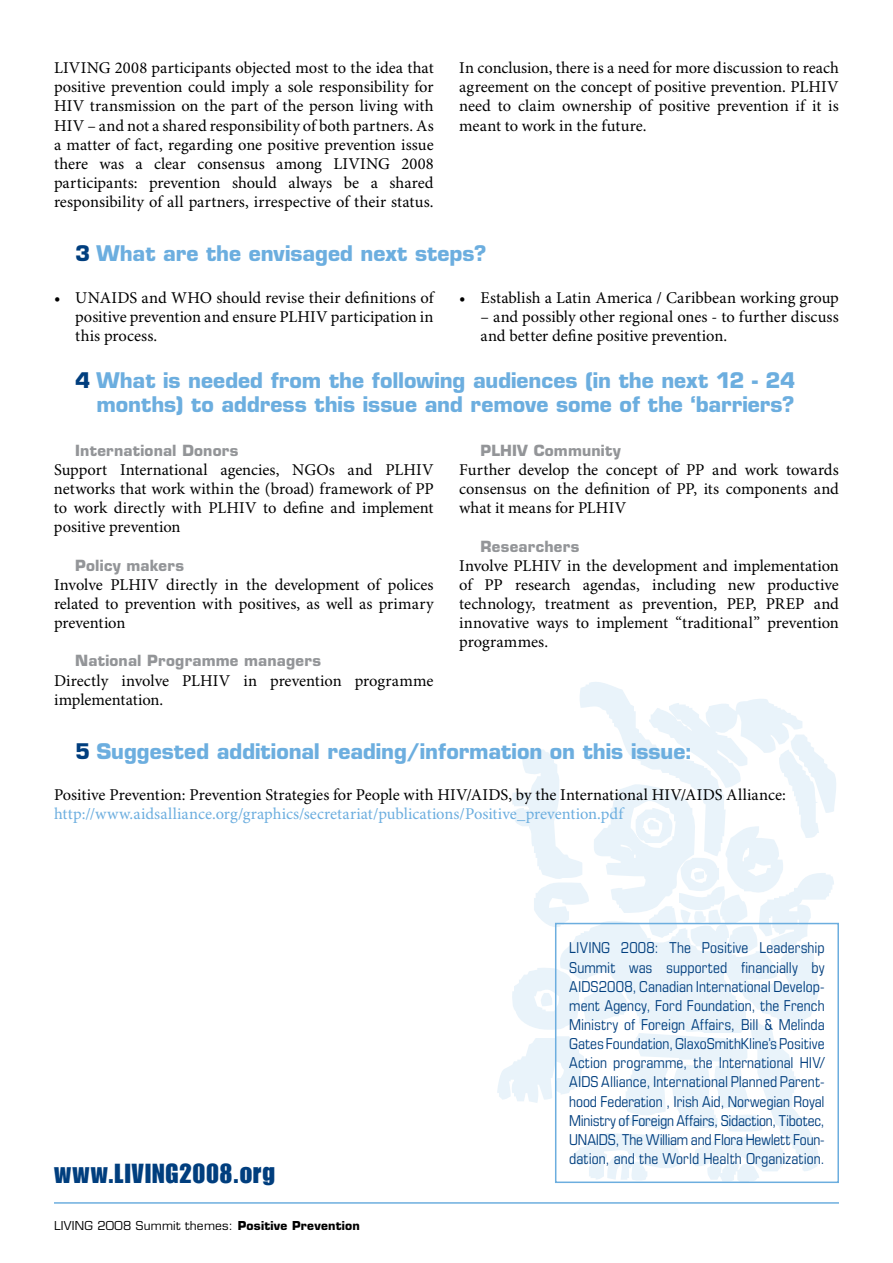
<style>
.page{position:relative;width:893px;height:1263px;background:#fff}
.page>*{position:absolute;margin:0;border:0;box-sizing:border-box;transform-origin:0 0}
.t1{font:27px "Impact LT Std";letter-spacing:.035em;color:#003e7e}
.t2{font:700 21px/24px "Eurostile LT Std";letter-spacing:-.005em;color:#6caedf;text-align:right}
.t3{font:16.5px/19.2px "Minion Pro";color:#000;text-align:justify}
.t4{font:16.5px "Minion Pro";color:#6caedf}
.t5{font:condensed 15px/19.2px "Eurostile LT Std";letter-spacing:.005em;color:#003e7e;text-align:justify}
.t6{font:700 15px "Eurostile LT Std";letter-spacing:.015em;color:#939598}
.t7{font:12px "Eurostile LT Std";letter-spacing:.02em;color:#000}
.s1{color:#003e7e}
.s2{font-weight:700}
</style>
<div class="page">
<svg style="left:497px;top:682px;width:342px;height:498px"></svg>
<hr style="left:54px;top:1202px;width:785px;height:2px;background:#6caedf">
<div style="left:555px;top:923px;width:284px;height:260px;border:2px solid #6caedf"></div>
<p class="t3" style="left:54px;top:59px;width:381px">LIVING 2008 participants objected most to the idea that positive prevention could imply a sole responsibility for HIV transmission on the part of the person living with HIV – and not a shared responsibility of both partners. As a matter of fact, regarding one positive prevention issue there was a clear consensus among LIVING 2008 participants: prevention should always be a shared responsibility of all partners, irrespective of their status.</p>
<p class="t3" style="left:459px;top:59px;width:381px">In conclusion, there is a need for more discussion to reach agreement on the concept of positive prevention. PLHIV need to claim ownership of positive prevention if it is meant to work in the future.</p>
<p class="t2" style="left:75px;top:241px;width:413px"><span class="s1">3</span> What are the envisaged next steps?</p>
<p class="t3" style="left:75px;top:289px;width:360px;text-indent:-21px">• UNAIDS and WHO should revise their definitions of positive prevention and ensure PLHIV participation in this process.</p>
<p class="t3" style="left:459px;top:289px;width:381px">• Establish a Latin America / Caribbean working group</p>
<p class="t3" style="left:480px;top:308px;width:360px">– and possibly other regional ones - to further discuss and better define positive prevention.</p>
<p class="t2" style="left:75px;top:368px;width:721px"><span class="s1">4</span> What is needed from the following audiences (in the next 12 - 24 months) to address this issue and remove some of the ‘barriers?</p>
<p class="t6" style="left:75px;top:441px;width:165px">International Donors</p>
<p class="t3" style="left:54px;top:461px;width:381px">Support International agencies, NGOs and PLHIV networks that work within the (broad) framework of PP to work directly with PLHIV to define and implement positive prevention</p>
<p class="t6" style="left:75px;top:556px;width:110px">Policy makers</p>
<p class="t3" style="left:54px;top:576px;width:381px">Involve PLHIV directly in the development of polices related to prevention with positives, as well as primary prevention</p>
<p class="t6" style="left:75px;top:651px;width:247px">National Programme managers</p>
<p class="t3" style="left:54px;top:671px;width:381px">Directly involve PLHIV in prevention programme implementation.</p>
<p class="t6" style="left:480px;top:441px;width:142px">PLHIV Community</p>
<p class="t3" style="left:459px;top:461px;width:381px">Further develop the concept of PP and work towards consensus on the definition of PP, its components and what it means for PLHIV</p>
<p class="t6" style="left:480px;top:537px;width:100px">Researchers</p>
<p class="t3" style="left:459px;top:556px;width:381px">Involve PLHIV in the development and implementation of PP research agendas, including new productive technology, treatment as prevention, PEP, PREP and innovative ways to implement “traditional” prevention programmes.</p>
<p class="t2" style="left:75px;top:739px;width:619px"><span class="s1">5</span> Suggested additional reading/information on this issue:</p>
<p class="t3" style="left:54px;top:786px;width:733px">Positive Prevention: Prevention Strategies for People with HIV/AIDS, by the International HIV/AIDS Alliance:</p>
<p class="t4" style="left:54px;top:804px;width:571px">http://www.aidsalliance.org/graphics/secretariat/publications/Positive_prevention.pdf</p>
<h1 class="t1" style="left:54px;top:1158px;width:222px">www.LIVING2008.org</h1>
<p class="t7" style="left:54px;top:1219px;width:307px">LIVING 2008 Summit themes: <span class="s2">Positive Prevention</span></p>
<p class="t5" style="left:569px;top:938px;width:257px">LIVING 2008: The Positive Leadership Summit was supported financially by AIDS2008, Canadian International Develop&shy;ment Agency, Ford Foundation, the French Ministry of Foreign Affairs, Bill &amp; Melinda Gates Foundation, GlaxoSmithKline’s Positive Action programme, the International HIV/ AIDS Alliance, International Planned Parent&shy;hood Federation , Irish Aid, Norwegian Royal Ministry of Foreign Affairs, Sidaction, Tibotec, UNAIDS, The William and Flora Hewlett Foun&shy;dation, and the World Health Organization.</p>
</div>
